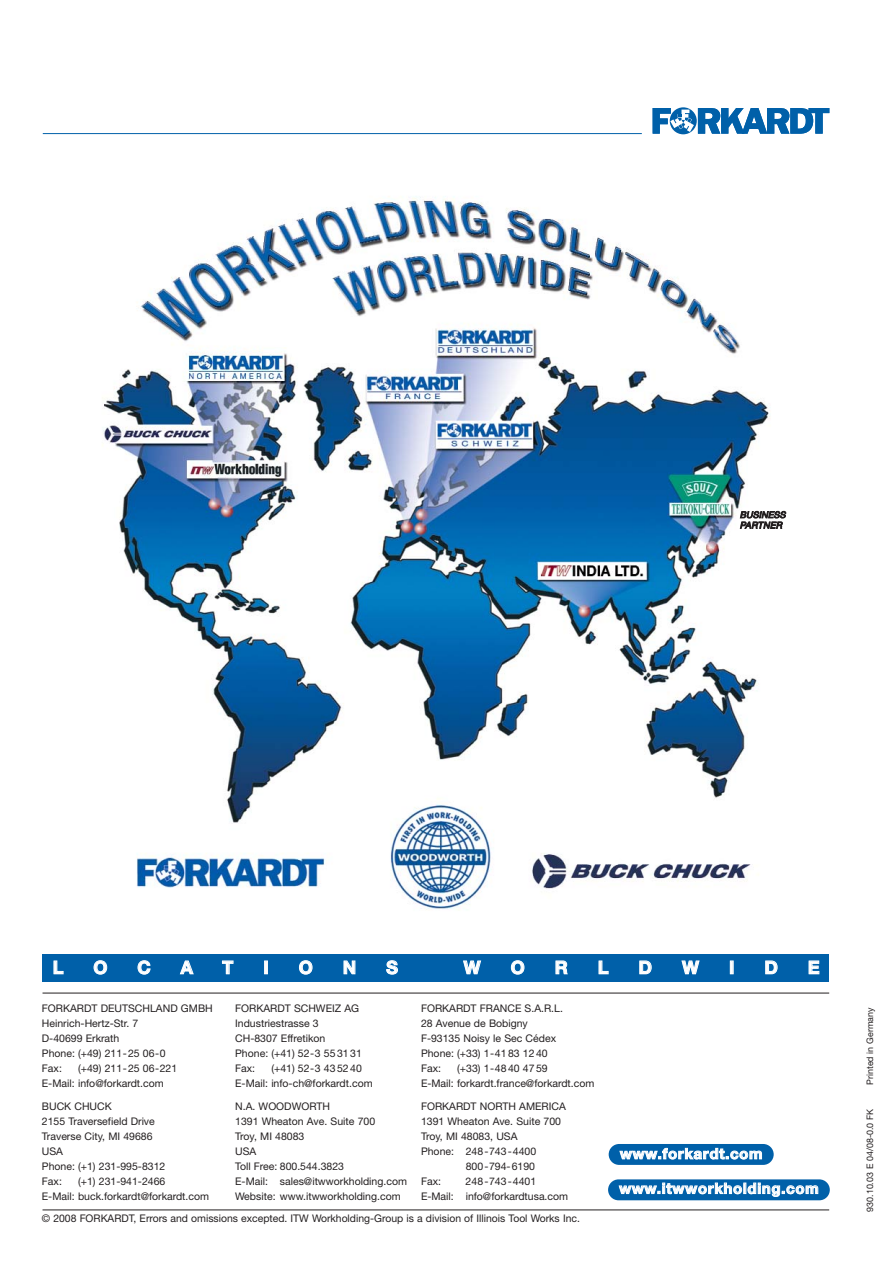
<style>
.page{position:relative;width:893px;height:1263px;background:#fff}
.page>*{position:absolute;margin:0;border:0;box-sizing:border-box;transform-origin:0 0}
.t1{font:700 18px "Helvetica Neue";color:#fff}
.t2{font:700 14.7px "Helvetica Neue";letter-spacing:.055em;color:#fff}
.t3{font:10.5px/15px "Helvetica Neue";color:#231f20}
.t4{font:9px "Helvetica Neue";color:#231f20}
.t5{font:italic 9px/10.5px "Helvetica Neue";color:#231f20}
</style>
<div class="page">
<img style="left:42px;top:107px;width:788px;height:803px">
<hr style="left:43px;top:1210px;width:786px;height:1px;background:#231f20">
<hr style="left:43px;top:993px;width:786px;height:1px;background:#231f20">
<div style="left:609px;top:1144px;width:165px;height:21px;background:#0060a9;border-radius:10px"></div>
<div style="left:608px;top:1179px;width:222px;height:21px;background:#0060a9;border-radius:10px"></div>
<div style="left:43px;top:954px;width:786px;height:28px;background:#0060a9"></div>
<svg style="left:653px;top:108px;width:176px;height:26px"></svg>
<hr style="left:43px;top:133px;width:599px;height:1px;background:#0060a9">
<p class="t5" style="left:740px;top:510px;width:49px">BUSINESS<br>PARTNER</p>
<h1 class="t1" style="left:53px;top:961px;width:12px">L</h1>
<h1 class="t1" style="left:93px;top:961px;width:16px">O</h1>
<h1 class="t1" style="left:137px;top:961px;width:15px">C</h1>
<h1 class="t1" style="left:181px;top:961px;width:14px">A</h1>
<h1 class="t1" style="left:222px;top:961px;width:12px">T</h1>
<h1 class="t1" style="left:263px;top:961px;width:7px">I</h1>
<h1 class="t1" style="left:299px;top:961px;width:16px">O</h1>
<h1 class="t1" style="left:343px;top:961px;width:15px">N</h1>
<h1 class="t1" style="left:386px;top:961px;width:13px">S</h1>
<h1 class="t1" style="left:464px;top:961px;width:18px">W</h1>
<h1 class="t1" style="left:511px;top:961px;width:16px">O</h1>
<h1 class="t1" style="left:555px;top:961px;width:14px">R</h1>
<h1 class="t1" style="left:598px;top:961px;width:12px">L</h1>
<h1 class="t1" style="left:639px;top:961px;width:15px">D</h1>
<h1 class="t1" style="left:682px;top:961px;width:18px">W</h1>
<h1 class="t1" style="left:729px;top:961px;width:7px">I</h1>
<h1 class="t1" style="left:764px;top:961px;width:15px">D</h1>
<h1 class="t1" style="left:808px;top:961px;width:13px">E</h1>
<p class="t3" style="left:42px;top:1002px;width:172px">FORKARDT DEUTSCHLAND GMBH<br>Heinrich-Hertz-Str. 7<br>D-40699 Erkrath<br>Phone: (+49) 211-25 06-0<br>Fax:</p>
<p class="t3" style="left:42px;top:1062px;width:137px;text-indent:36px">(+49) 211-25 06-221<br>E-Mail: info@forkardt.com</p>
<p class="t3" style="left:42px;top:1100px;width:125px">BUCK CHUCK<br>2155 Traversefield Drive<br>Traverse City, MI 49686<br>USA<br>Phone: (+1) 231-995-8312<br>Fax:</p>
<p class="t3" style="left:42px;top:1175px;width:169px;text-indent:36px">(+1) 231-941-2466<br>E-Mail: buck.forkardt@forkardt.com</p>
<p class="t3" style="left:235px;top:1002px;width:128px">FORKARDT SCHWEIZ AG<br>Industriestrasse 3<br>CH-8307 Effretikon<br>Phone: (+41) 52-3 55 31 31<br>Fax:</p>
<p class="t3" style="left:235px;top:1062px;width:139px;text-indent:36px">(+41) 52-3 43 52 40<br>E-Mail: info-ch@forkardt.com</p>
<p class="t3" style="left:235px;top:1100px;width:173px">N.A. WOODWORTH<br>1391 Wheaton Ave. Suite 700<br>Troy, MI 48083<br>USA<br>Toll Free: 800.544.3823<br>E-Mail: sales@itwworkholding.com<br>Website: www.itwworkholding.com</p>
<p class="t3" style="left:421px;top:1002px;width:143px">FORKARDT FRANCE S.A.R.L.<br>28 Avenue de Bobigny<br>F-93135 Noisy le Sec Cédex<br>Phone: (+33) 1-41 83 12 40<br>Fax:</p>
<p class="t3" style="left:421px;top:1062px;width:175px;text-indent:36px">(+33) 1-48 40 47 59<br>E-Mail: forkardt.france@forkardt.com</p>
<p class="t3" style="left:421px;top:1100px;width:146px">FORKARDT NORTH AMERICA</p>
<p class="t3" style="left:421px;top:1115px;width:142px">1391 Wheaton Ave. Suite 700</p>
<p class="t3" style="left:421px;top:1130px;width:98px">Troy, MI 48083, USA</p>
<p class="t3" style="left:421px;top:1145px;width:117px">Phone: 248-743-4400</p>
<p class="t3" style="left:466px;top:1160px;width:71px">800-794-6190</p>
<p class="t3" style="left:421px;top:1175px;width:22px">Fax:</p>
<p class="t3" style="left:421px;top:1175px;width:149px;text-indent:45px">248-743-4401<br>E-Mail: info@forkardtusa.com</p>
<p class="t3" style="left:42px;top:1211px;width:540px">© 2008 FORKARDT, Errors and omissions excepted. ITW Workholding-Group is a division of Illinois Tool Works Inc.</p>
<h2 class="t2" style="left:620px;top:1148px;width:144px">www.forkardt.com</h2>
<h2 class="t2" style="left:619px;top:1183px;width:201px">www.itwworkholding.com</h2>
<p class="t4" style="left:867px;top:1085px;width:79px;rotate:-90deg">Printed in Germany</p>
<p class="t4" style="left:867px;top:1212px;width:104px;rotate:-90deg">930.10.03 E 04/08-0.0 FK</p>
</div>
